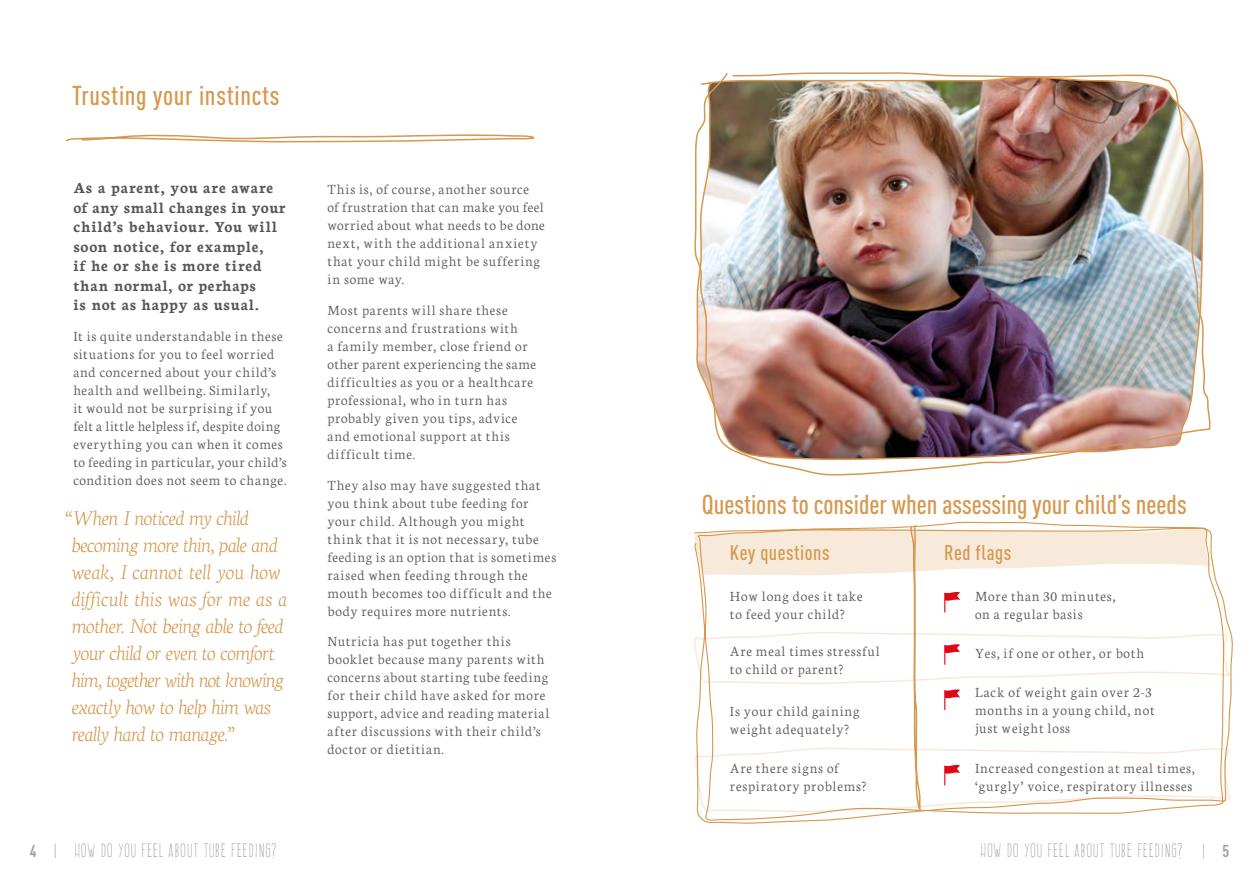
<style>
.page{position:relative;width:1259px;height:893px;background:#fff}
.page>*{position:absolute;margin:0;border:0;box-sizing:border-box;transform-origin:0 0}
.t1{font:500 27px "DIN Cond";color:#d6984e}
.t2{font:500 27px "DIN Cond";letter-spacing:.025em;color:#d6984e}
.t3{font:italic 200 22.5px/27px "Neuton";letter-spacing:.015em;color:#d6984e}
.t4{font:500 21px "DIN Cond";letter-spacing:.025em;color:#d6984e}
.t5{font:16.95px "Frente H1";letter-spacing:.05em;color:#a1a1a1}
.t6{font:700 16.5px/19.5px "Neuton";letter-spacing:.04em;color:#575756}
.t7{font:300 15px/18px "Neuton";letter-spacing:.05em;color:#575756}
.s1{font-family:"DIN Cond";font-weight:700}
.s2{font-family:"DIN Cond";font-weight:300}
</style>
<div class="page">
<svg style="left:66px;top:134px;width:469px;height:9px"></svg>
<img style="left:694px;top:72px;width:516px;height:404px">
<svg style="left:694px;top:525px;width:538px;height:299px"></svg>
<h1 class="t2" style="left:72px;top:79px;width:209px">Trusting your instincts</h1>
<p class="t6" style="left:73px;top:178px;width:214px">As a parent, you are aware of any small changes in your child’s behaviour. You will soon notice, for example,<br>if he or she is more tired than normal, or perhaps<br>is not as happy as usual.</p>
<p class="t7" style="left:73px;top:327px;width:215px">It is quite understandable in these situations for you to feel worried and concerned about your child’s health and wellbeing. Similarly,<br>it would not be surprising if you felt a little helpless if, despite doing everything you can when it comes to feeding in particular, your child’s condition does not seem to change.</p>
<p class="t3" style="left:72px;top:504px;width:216px;text-indent:-7px">“When I noticed my child becoming more thin, pale and weak, I cannot tell you how difficult this was for me as a mother. Not being able to feed your child or even to comfort him, together with not knowing exactly how to help him was really hard to manage.”</p>
<p class="t7" style="left:327px;top:180px;width:219px">This is, of course, another source<br>of frustration that can make you feel worried about what needs to be done next, with the additional anxiety that your child might be suffering in some way.</p>
<p class="t7" style="left:327px;top:301px;width:210px">Most parents will share these concerns and frustrations with<br>a family member, close friend or other parent experiencing the same difficulties as you or a healthcare professional, who in turn has probably given you tips, advice and emotional support at this difficult time.</p>
<p class="t7" style="left:327px;top:476px;width:230px">They also may have suggested that you think about tube feeding for your child. Although you might think that it is not necessary, tube feeding is an option that is sometimes raised when feeding through the mouth becomes too difficult and the body requires more nutrients.</p>
<p class="t7" style="left:327px;top:632px;width:223px">Nutricia has put together this booklet because many parents with concerns about starting tube feeding for their child have asked for more support, advice and reading material after discussions with their child’s doctor or dietitian.</p>
<h1 class="t1" style="left:702px;top:488px;width:486px">Questions to consider when assessing your child’s needs</h1>
<h3 class="t4" style="left:730px;top:540px;width:101px">Key questions</h3>
<h3 class="t4" style="left:944px;top:540px;width:69px">Red flags</h3>
<p class="t7" style="left:975px;top:587px;width:142px">More than 30 minutes, on a regular basis</p>
<p class="t7" style="left:975px;top:644px;width:171px">Yes, if one or other, or both</p>
<p class="t7" style="left:975px;top:684px;width:181px">Lack of weight gain over 2-3 months in a young child, not just weight loss</p>
<p class="t7" style="left:975px;top:759px;width:221px">Increased congestion at meal times, ‘gurgly’ voice, respiratory illnesses</p>
<p class="t7" style="left:730px;top:588px;width:134px">How long does it take to feed your child?</p>
<p class="t7" style="left:730px;top:642px;width:151px">Are meal times stressful to child or parent?</p>
<p class="t7" style="left:730px;top:702px;width:131px">Is your child gaining weight adequately?</p>
<p class="t7" style="left:730px;top:759px;width:138px">Are there signs of respiratory problems?</p>
<p class="t5" style="left:30px;top:841px;width:248px"><span class="s1">4</span> <span class="s2">|</span> HOW DO YOU FEEL ABOUT TUBE FEEDING?</p>
<p class="t5" style="left:980px;top:841px;width:250px">HOW DO YOU FEEL ABOUT TUBE FEEDING? <span class="s2">|</span> <span class="s1">5</span></p>
</div>
